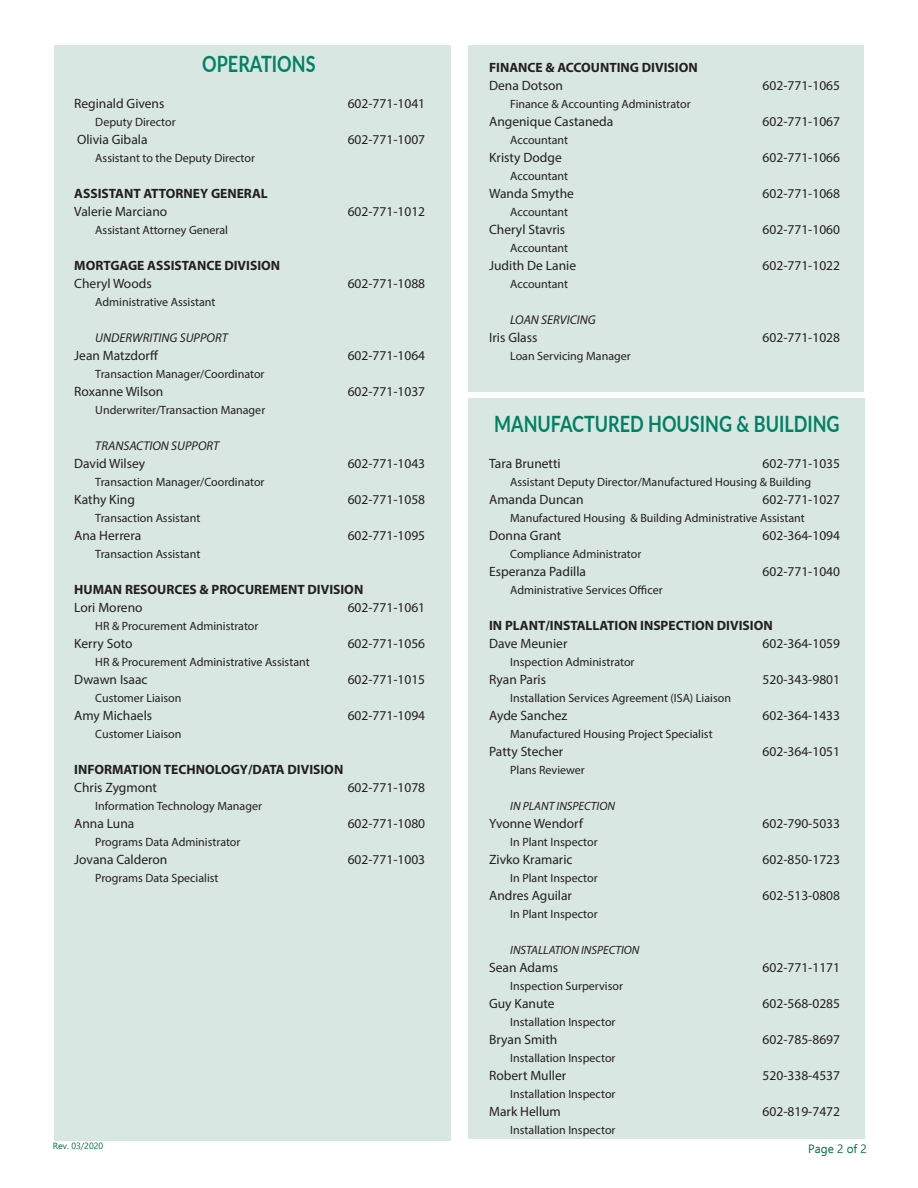
<style>
.page{position:relative;width:918px;height:1188px;background:#fff}
.page>*{position:absolute;margin:0;border:0;box-sizing:border-box;transform-origin:0 0}
.t1{font:700 22.5px "Lato";color:#008164;scale:.8 1}
.t2{font:13.5px "Myriad Pro";color:#231f20}
.t3{font:700 13.5px "Myriad Pro";color:#231f20}
.t4{font:italic 12.75px "Myriad Pro";color:#231f20}
.t5{font:12px "Myriad Pro";color:#231f20}
.t6{font:italic 12px "Myriad Pro";color:#231f20}
.t7{font:12px "Ebrima";color:#006f4e}
.t8{font:9px "Ebrima";color:#006f4e}
</style>
<div class="page">
<div style="left:54px;top:45px;width:396px;height:1095px;background:#d9e7e3"></div>
<div style="left:469px;top:45px;width:395px;height:347px;background:#d9e7e3"></div>
<div style="left:469px;top:398px;width:396px;height:741px;background:#d9e7e3"></div>
<p class="t1" style="left:202px;top:47px;width:143px">OPERATIONS</p>
<p class="t2" style="left:74px;top:95px;width:92px">Reginald Givens</p>
<p class="t2" style="left:348px;top:95px;width:79px">602-771-1041</p>
<p class="t5" style="left:95px;top:115px;width:82px">Deputy Director</p>
<p class="t2" style="left:77px;top:131px;width:72px">Olivia Gibala</p>
<p class="t2" style="left:348px;top:131px;width:79px">602-771-1007</p>
<p class="t5" style="left:95px;top:151px;width:161px">Assistant to the Deputy Director</p>
<p class="t3" style="left:74px;top:185px;width:195px">ASSISTANT ATTORNEY GENERAL</p>
<p class="t2" style="left:74px;top:203px;width:95px">Valerie Marciano</p>
<p class="t2" style="left:348px;top:203px;width:79px">602-771-1012</p>
<p class="t5" style="left:95px;top:223px;width:134px">Assistant Attorney General</p>
<p class="t3" style="left:74px;top:257px;width:207px">MORTGAGE ASSISTANCE DIVISION</p>
<p class="t2" style="left:74px;top:275px;width:79px">Cheryl Woods</p>
<p class="t2" style="left:348px;top:275px;width:79px">602-771-1088</p>
<p class="t5" style="left:95px;top:295px;width:122px">Administrative Assistant</p>
<p class="t4" style="left:95px;top:330px;width:134px">UNDERWRITING SUPPORT</p>
<p class="t2" style="left:74px;top:347px;width:86px">Jean Matzdorff</p>
<p class="t2" style="left:348px;top:347px;width:79px">602-771-1064</p>
<p class="t5" style="left:95px;top:367px;width:171px">Transaction Manager/Coordinator</p>
<p class="t2" style="left:74px;top:383px;width:91px">Roxanne Wilson</p>
<p class="t2" style="left:348px;top:383px;width:79px">602-771-1037</p>
<p class="t5" style="left:95px;top:403px;width:171px">Underwriter/Transaction Manager</p>
<p class="t4" style="left:95px;top:438px;width:125px">TRANSACTION SUPPORT</p>
<p class="t2" style="left:74px;top:455px;width:73px">David Wilsey</p>
<p class="t2" style="left:348px;top:455px;width:79px">602-771-1043</p>
<p class="t5" style="left:95px;top:475px;width:171px">Transaction Manager/Coordinator</p>
<p class="t2" style="left:74px;top:491px;width:62px">Kathy King</p>
<p class="t2" style="left:348px;top:491px;width:79px">602-771-1058</p>
<p class="t5" style="left:95px;top:511px;width:107px">Transaction Assistant</p>
<p class="t2" style="left:74px;top:527px;width:69px">Ana Herrera</p>
<p class="t2" style="left:348px;top:527px;width:79px">602-771-1095</p>
<p class="t5" style="left:95px;top:547px;width:107px">Transaction Assistant</p>
<p class="t3" style="left:74px;top:581px;width:291px">HUMAN RESOURCES &amp; PROCUREMENT DIVISION</p>
<p class="t2" style="left:74px;top:599px;width:70px">Lori Moreno</p>
<p class="t2" style="left:348px;top:599px;width:79px">602-771-1061</p>
<p class="t5" style="left:95px;top:619px;width:165px">HR &amp; Procurement Administrator</p>
<p class="t2" style="left:74px;top:635px;width:60px">Kerry Soto</p>
<p class="t2" style="left:348px;top:635px;width:79px">602-771-1056</p>
<p class="t5" style="left:95px;top:655px;width:216px">HR &amp; Procurement Administrative Assistant</p>
<p class="t2" style="left:74px;top:671px;width:75px">Dwawn Isaac</p>
<p class="t2" style="left:348px;top:671px;width:79px">602-771-1015</p>
<p class="t5" style="left:95px;top:691px;width:88px">Customer Liaison</p>
<p class="t2" style="left:74px;top:707px;width:80px">Amy Michaels</p>
<p class="t2" style="left:348px;top:707px;width:79px">602-771-1094</p>
<p class="t5" style="left:95px;top:727px;width:88px">Customer Liaison</p>
<p class="t3" style="left:74px;top:761px;width:271px">INFORMATION TECHNOLOGY/DATA DIVISION</p>
<p class="t2" style="left:74px;top:779px;width:84px">Chris Zygmont</p>
<p class="t2" style="left:348px;top:779px;width:79px">602-771-1078</p>
<p class="t5" style="left:95px;top:799px;width:168px">Information Technology Manager</p>
<p class="t2" style="left:74px;top:815px;width:62px">Anna Luna</p>
<p class="t2" style="left:348px;top:815px;width:79px">602-771-1080</p>
<p class="t5" style="left:95px;top:835px;width:147px">Programs Data Administrator</p>
<p class="t2" style="left:74px;top:851px;width:95px">Jovana Calderon</p>
<p class="t2" style="left:348px;top:851px;width:79px">602-771-1003</p>
<p class="t5" style="left:95px;top:871px;width:125px">Programs Data Specialist</p>
<p class="t8" style="left:53px;top:1140px;width:52px">Rev. 03/2020</p>
<p class="t3" style="left:489px;top:59px;width:210px">FINANCE &amp; ACCOUNTING DIVISION</p>
<p class="t2" style="left:489px;top:77px;width:75px">Dena Dotson</p>
<p class="t2" style="left:763px;top:77px;width:79px">602-771-1065</p>
<p class="t5" style="left:510px;top:97px;width:182px">Finance &amp; Accounting Administrator</p>
<p class="t2" style="left:489px;top:113px;width:126px">Angenique Castaneda</p>
<p class="t2" style="left:763px;top:113px;width:79px">602-771-1067</p>
<p class="t5" style="left:510px;top:133px;width:59px">Accountant</p>
<p class="t2" style="left:489px;top:149px;width:74px">Kristy Dodge</p>
<p class="t2" style="left:763px;top:149px;width:79px">602-771-1066</p>
<p class="t5" style="left:510px;top:169px;width:59px">Accountant</p>
<p class="t2" style="left:489px;top:185px;width:86px">Wanda Smythe</p>
<p class="t2" style="left:763px;top:185px;width:79px">602-771-1068</p>
<p class="t5" style="left:510px;top:205px;width:59px">Accountant</p>
<p class="t2" style="left:489px;top:221px;width:78px">Cheryl Stavris</p>
<p class="t2" style="left:763px;top:221px;width:79px">602-771-1060</p>
<p class="t5" style="left:510px;top:241px;width:59px">Accountant</p>
<p class="t2" style="left:489px;top:257px;width:88px">Judith De Lanie</p>
<p class="t2" style="left:763px;top:257px;width:79px">602-771-1022</p>
<p class="t5" style="left:510px;top:277px;width:59px">Accountant</p>
<p class="t4" style="left:510px;top:312px;width:87px">LOAN SERVICING</p>
<p class="t2" style="left:489px;top:329px;width:50px">Iris Glass</p>
<p class="t2" style="left:763px;top:329px;width:79px">602-771-1028</p>
<p class="t5" style="left:510px;top:349px;width:122px">Loan Servicing Manager</p>
<p class="t1" style="left:494px;top:407px;width:433px">MANUFACTURED HOUSING &amp; BUILDING</p>
<p class="t2" style="left:489px;top:455px;width:73px">Tara Brunetti</p>
<p class="t2" style="left:763px;top:455px;width:79px">602-771-1035</p>
<p class="t5" style="left:510px;top:475px;width:302px">Assistant Deputy Director/Manufactured Housing &amp; Building</p>
<p class="t2" style="left:489px;top:491px;width:96px">Amanda Duncan</p>
<p class="t2" style="left:763px;top:491px;width:79px">602-771-1027</p>
<p class="t5" style="left:510px;top:511px;width:296px">Manufactured Housing &amp; Building Administrative Assistant</p>
<p class="t2" style="left:489px;top:527px;width:74px">Donna Grant</p>
<p class="t2" style="left:763px;top:527px;width:79px">602-364-1094</p>
<p class="t5" style="left:510px;top:547px;width:133px">Compliance Administrator</p>
<p class="t2" style="left:489px;top:563px;width:98px">Esperanza Padilla</p>
<p class="t2" style="left:763px;top:563px;width:79px">602-771-1040</p>
<p class="t5" style="left:510px;top:583px;width:154px">Administrative Services Officer</p>
<p class="t3" style="left:489px;top:617px;width:285px">IN PLANT/INSTALLATION INSPECTION DIVISION</p>
<p class="t2" style="left:489px;top:635px;width:80px">Dave Meunier</p>
<p class="t2" style="left:763px;top:635px;width:79px">602-364-1059</p>
<p class="t5" style="left:510px;top:655px;width:126px">Inspection Administrator</p>
<p class="t2" style="left:489px;top:671px;width:58px">Ryan Paris</p>
<p class="t2" style="left:763px;top:671px;width:79px">520-343-9801</p>
<p class="t5" style="left:510px;top:691px;width:222px">Installation Services Agreement (ISA) Liaison</p>
<p class="t2" style="left:489px;top:707px;width:80px">Ayde Sanchez</p>
<p class="t2" style="left:763px;top:707px;width:79px">602-364-1433</p>
<p class="t5" style="left:510px;top:727px;width:204px">Manufactured Housing Project Specialist</p>
<p class="t2" style="left:489px;top:743px;width:76px">Patty Stecher</p>
<p class="t2" style="left:763px;top:743px;width:79px">602-364-1051</p>
<p class="t5" style="left:510px;top:763px;width:76px">Plans Reviewer</p>
<p class="t6" style="left:510px;top:799px;width:106px">IN PLANT INSPECTION</p>
<p class="t2" style="left:489px;top:815px;width:95px">Yvonne Wendorf</p>
<p class="t2" style="left:763px;top:815px;width:79px">602-790-5033</p>
<p class="t5" style="left:510px;top:835px;width:89px">In Plant Inspector</p>
<p class="t2" style="left:489px;top:851px;width:85px">Zivko Kramaric</p>
<p class="t2" style="left:763px;top:851px;width:79px">602-850-1723</p>
<p class="t5" style="left:510px;top:871px;width:89px">In Plant Inspector</p>
<p class="t2" style="left:489px;top:887px;width:84px">Andres Aguilar</p>
<p class="t2" style="left:763px;top:887px;width:79px">602-513-0808</p>
<p class="t5" style="left:510px;top:907px;width:89px">In Plant Inspector</p>
<p class="t6" style="left:510px;top:943px;width:131px">INSTALLATION INSPECTION</p>
<p class="t2" style="left:489px;top:959px;width:71px">Sean Adams</p>
<p class="t2" style="left:763px;top:959px;width:79px">602-771-1171</p>
<p class="t5" style="left:510px;top:979px;width:114px">Inspection Surpervisor</p>
<p class="t2" style="left:489px;top:995px;width:67px">Guy Kanute</p>
<p class="t2" style="left:763px;top:995px;width:79px">602-568-0285</p>
<p class="t5" style="left:510px;top:1015px;width:107px">Installation Inspector</p>
<p class="t2" style="left:489px;top:1031px;width:70px">Bryan Smith</p>
<p class="t2" style="left:763px;top:1031px;width:79px">602-785-8697</p>
<p class="t5" style="left:510px;top:1051px;width:107px">Installation Inspector</p>
<p class="t2" style="left:489px;top:1067px;width:79px">Robert Muller</p>
<p class="t2" style="left:763px;top:1067px;width:79px">520-338-4537</p>
<p class="t5" style="left:510px;top:1087px;width:107px">Installation Inspector</p>
<p class="t2" style="left:489px;top:1103px;width:73px">Mark Hellum</p>
<p class="t2" style="left:763px;top:1103px;width:79px">602-819-7472</p>
<p class="t5" style="left:510px;top:1123px;width:107px">Installation Inspector</p>
<p class="t7" style="left:808px;top:1140px;width:60px">Page 2 of 2</p>
</div>
